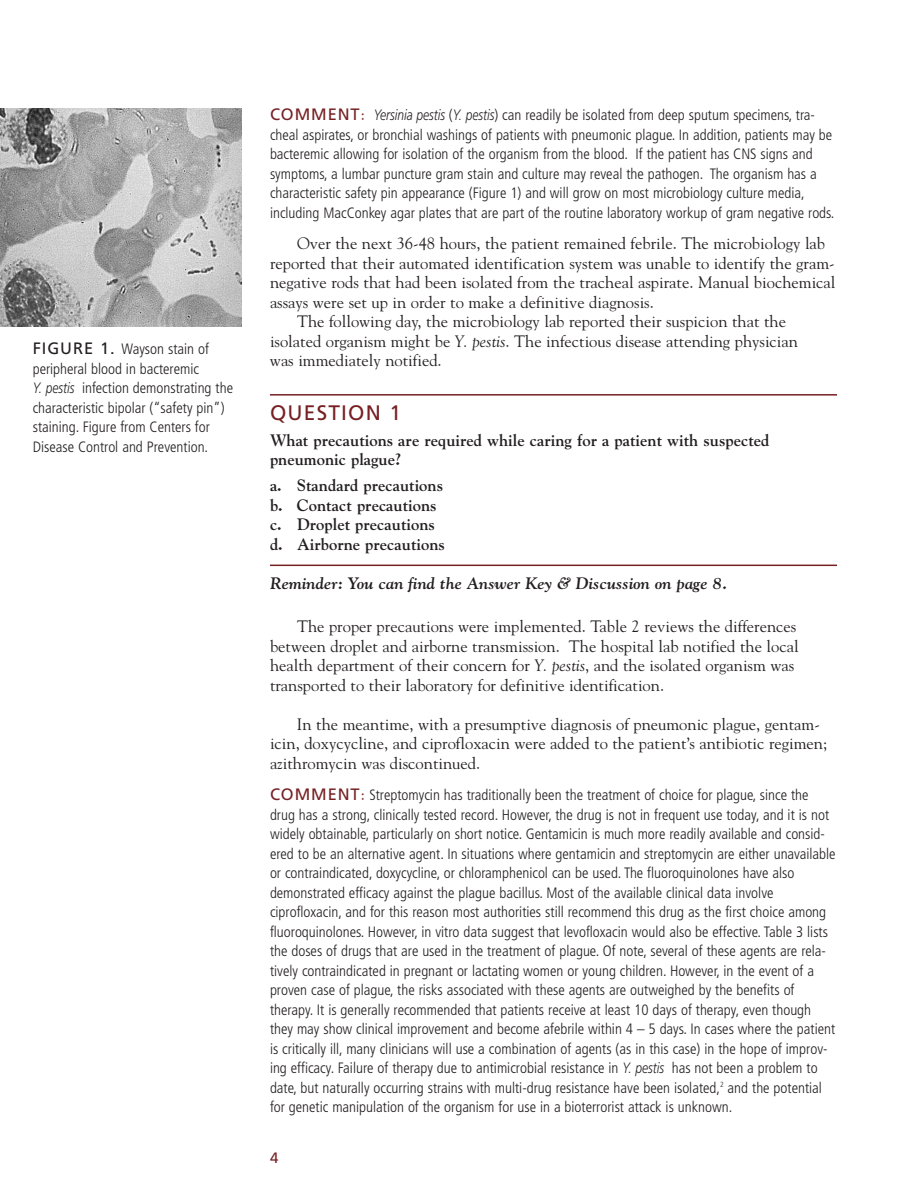
<style>
.page{position:relative;width:918px;height:1188px;background:#fff}
.page>*{position:absolute;margin:0;border:0;box-sizing:border-box;transform-origin:0 0}
.t1{font:21px "Frutiger";letter-spacing:.055em;color:#762023}
.t2{font:16.5px/19.5px "Goudy";color:#231f20}
.t3{font:700 16.5px/19.5px "Goudy";color:#231f20}
.t4{font:italic 700 16.5px "Goudy";color:#231f20}
.t5{font:300 condensed 15px/19.5px "Frutiger";color:#231f20}
.t6{font:15px "Frutiger";color:#762023}
.s1{font-weight:400;font-stretch:normal;font-size:16.5px}
.s2{font-style:italic;font-stretch:normal}
.s3{font-weight:400;font-stretch:normal;font-size:16.5px;color:#762023}
.s4{font-family:"Goudy";font-weight:400;font-stretch:normal;font-size:16.5px;color:#762023}
.s5{font-style:italic}
</style>
<div class="page">
<hr style="left:270px;top:394px;width:567px;height:2px;background:#762023">
<hr style="left:270px;top:565px;width:567px;height:1px;background:#762023">
<img style="left:0;top:108px;width:241px;height:219px">
<p class="t5" style="left:33px;top:340px;width:202px"><span class="s1">FIGURE 1.</span> Wayson stain of peripheral blood in bacteremic<br><span class="s2">Y. pestis</span> infection demonstrating the characteristic bipolar (“safety pin”) staining. Figure from Centers for Disease Control and Prevention.</p>
<p class="t5" style="left:270px;top:107px;width:566px"><span class="s3">COMMENT</span><span class="s4">:</span> <span class="s2">Yersinia pestis</span> (<span class="s2">Y. pestis</span>) can readily be isolated from deep sputum specimens, tra&shy;cheal aspirates, or bronchial washings of patients with pneumonic plague. In addition, patients may be bacteremic allowing for isolation of the organism from the blood. If the patient has CNS signs and symptoms, a lumbar puncture gram stain and culture may reveal the pathogen. The organism has a characteristic safety pin appearance (Figure 1) and will grow on most microbiology culture media, including MacConkey agar plates that are part of the routine laboratory workup of gram negative rods.</p>
<p class="t2" style="left:297px;top:234px;width:530px">Over the next 36-48 hours, the patient remained febrile. The microbiology lab</p>
<p class="t2" style="left:270px;top:253px;width:566px">reported that their automated identification system was unable to identify the gram-</p>
<p class="t2" style="left:270px;top:273px;width:567px">negative rods that had been isolated from the tracheal aspirate. Manual biochemical</p>
<p class="t2" style="left:270px;top:292px;width:385px">assays were set up in order to make a definitive diagnosis.</p>
<p class="t2" style="left:297px;top:312px;width:491px">The following day, the microbiology lab reported their suspicion that the</p>
<p class="t2" style="left:270px;top:331px;width:530px">isolated organism might be <span class="s5">Y. pestis</span>. The infectious disease attending physician</p>
<p class="t2" style="left:270px;top:351px;width:173px">was immediately notified.</p>
<h1 class="t1" style="left:270px;top:405px;width:133px">QUESTION 1</h1>
<p class="t3" style="left:270px;top:431px;width:501px">What precautions are required while caring for a patient with suspected pneumonic plague?</p>
<p class="t3" style="left:270px;top:476px;width:177px">a. Standard precautions b. Contact precautions c. Droplet precautions d. Airborne precautions</p>
<p class="t4" style="left:270px;top:573px;width:459px">Reminder: You can find the Answer Key &amp; Discussion on page 8.</p>
<p class="t2" style="left:270px;top:617px;width:530px;text-indent:27px">The proper precautions were implemented. Table 2 reviews the differences between droplet and airborne transmission. The hospital lab notified the local health department of their concern for <span class="s5">Y. pestis</span>, and the isolated organism was transported to their laboratory for definitive identification.</p>
<p class="t2" style="left:270px;top:714px;width:559px;text-indent:27px">In the meantime, with a presumptive diagnosis of pneumonic plague, gentam&shy;icin, doxycycline, and ciprofloxacin were added to the patient’s antibiotic regimen; azithromycin was discontinued.</p>
<p class="t5" style="left:270px;top:786px;width:567px"><span class="s3">COMMENT</span><span class="s4">:</span> Streptomycin has traditionally been the treatment of choice for plague, since the drug has a strong, clinically tested record. However, the drug is not in frequent use today, and it is not widely obtainable, particularly on short notice. Gentamicin is much more readily available and consid&shy;ered to be an alternative agent. In situations where gentamicin and streptomycin are either unavailable or contraindicated, doxycycline, or chloramphenicol can be used. The fluoroquinolones have also demonstrated efficacy against the plague bacillus. Most of the available clinical data involve ciprofloxacin, and for this reason most authorities still recommend this drug as the first choice among fluoroquinolones. However, in vitro data suggest that levofloxacin would also be effective. Table 3 lists the doses of drugs that are used in the treatment of plague. Of note, several of these agents are rela&shy;tively contraindicated in pregnant or lactating women or young children. However, in the event of a proven case of plague, the risks associated with these agents are outweighed by the benefits of therapy. It is generally recommended that patients receive at least 10 days of therapy, even though they may show clinical improvement and become afebrile within 4 – 5 days. In cases where the patient is critically ill, many clinicians will use a combination of agents (as in this case) in the hope of improv&shy;ing efficacy. Failure of therapy due to antimicrobial resistance in <span class="s2">Y. pestis</span> has not been a problem to date, but naturally occurring strains with multi-drug resistance have been isolated,<sup>2</sup> and the potential for genetic manipulation of the organism for use in a bioterrorist attack is unknown.</p>
<p class="t6" style="left:270px;top:1152px;width:10px">4</p>
</div>
